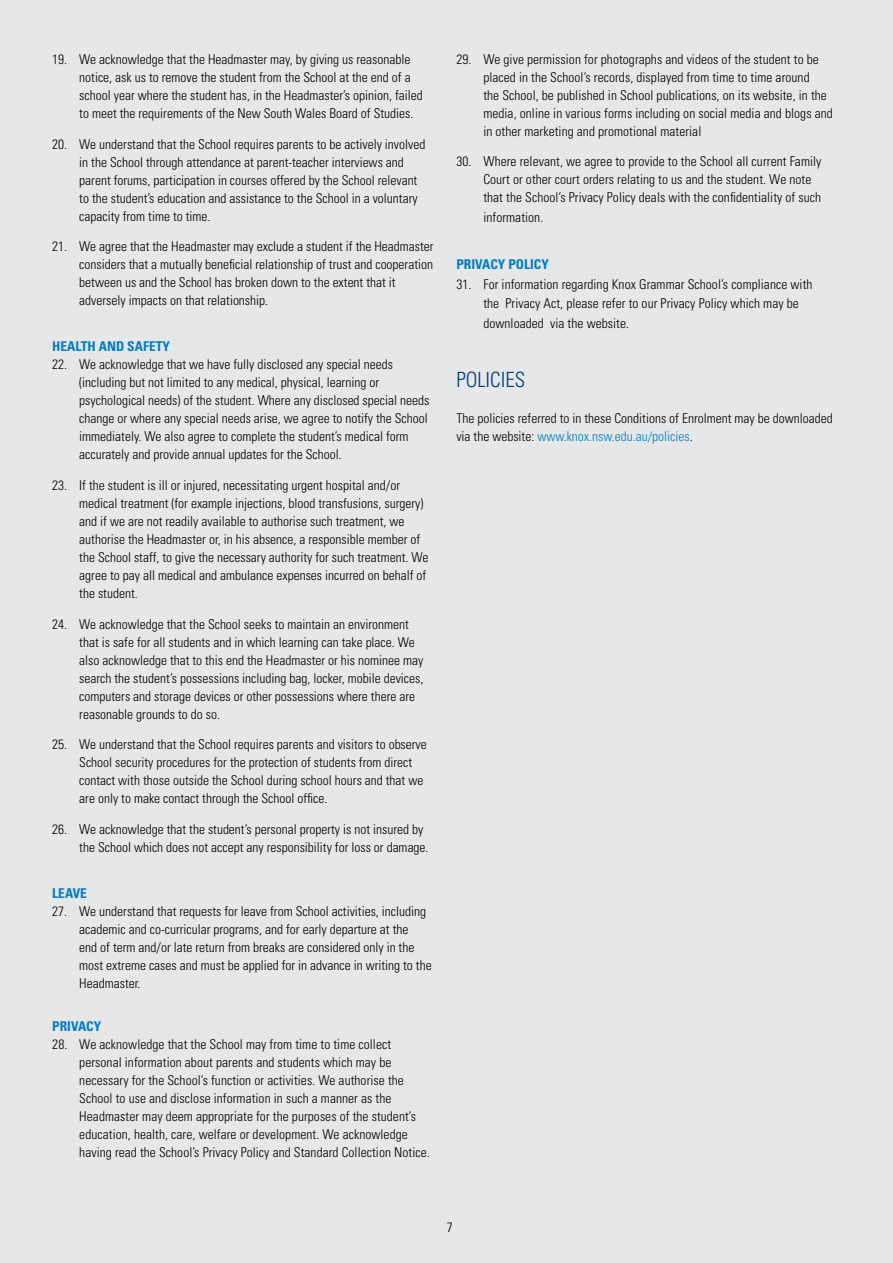
<style>
.page{position:relative;width:893px;height:1263px;background:#e6e7e8}
.page>*{position:absolute;margin:0;border:0;box-sizing:border-box;transform-origin:0 0}
.t1{font:300 condensed 21px "Univers LT Std";color:#003e7e}
.t2{font:300 condensed 13.5px/18px "Univers LT Std";color:#000}
.t3{font:700 condensed 13.5px "Univers LT Std";color:#007dc3}
.s1{color:#007dc3}
</style>
<div class="page">
<p class="t2" style="left:79px;top:50px;width:345px;text-indent:-27px">19. We acknowledge that the Headmaster may, by giving us reasonable notice, ask us to remove the student from the School at the end of a school year where the student has, in the Headmaster’s opinion, failed to meet the requirements of the New South Wales Board of Studies.</p>
<p class="t2" style="left:79px;top:135px;width:348px;text-indent:-27px">20. We understand that the School requires parents to be actively involved in the School through attendance at parent-teacher interviews and parent forums, participation in courses offered by the School relevant to the student’s education and assistance to the School in a voluntary capacity from time to time.</p>
<p class="t2" style="left:79px;top:238px;width:356px;text-indent:-27px">21. We agree that the Headmaster may exclude a student if the Headmaster considers that a mutually beneficial relationship of trust and cooperation between us and the School has broken down to the extent that it adversely impacts on that relationship.</p>
<p class="t3" style="left:52px;top:338px;width:119px">HEALTH AND SAFETY</p>
<p class="t2" style="left:79px;top:355px;width:352px;text-indent:-27px">22. We acknowledge that we have fully disclosed any special needs (including but not limited to any medical, physical, learning or psychological needs) of the student. Where any disclosed special needs change or where any special needs arise, we agree to notify the School immediately. We also agree to complete the student’s medical form accurately and provide annual updates for the School.</p>
<p class="t2" style="left:79px;top:476px;width:351px;text-indent:-27px">23. If the student is ill or injured, necessitating urgent hospital and/or medical treatment (for example injections, blood transfusions, surgery) and if we are not readily available to authorise such treatment, we authorise the Headmaster or, in his absence, a responsible member of the School staff, to give the necessary authority for such treatment. We agree to pay all medical and ambulance expenses incurred on behalf of the student.</p>
<p class="t2" style="left:79px;top:615px;width:346px;text-indent:-27px">24. We acknowledge that the School seeks to maintain an environment that is safe for all students and in which learning can take place. We also acknowledge that to this end the Headmaster or his nominee may search the student’s possessions including bag, locker, mobile devices, computers and storage devices or other possessions where there are reasonable grounds to do so.</p>
<p class="t2" style="left:79px;top:735px;width:349px;text-indent:-27px">25. We understand that the School requires parents and visitors to observe School security procedures for the protection of students from direct contact with those outside the School during school hours and that we are only to make contact through the School office.</p>
<p class="t2" style="left:79px;top:820px;width:351px;text-indent:-27px">26. We acknowledge that the student’s personal property is not insured by the School which does not accept any responsibility for loss or damage.</p>
<p class="t3" style="left:52px;top:885px;width:36px">LEAVE</p>
<p class="t2" style="left:79px;top:902px;width:354px;text-indent:-27px">27. We understand that requests for leave from School activities, including academic and co-curricular programs, and for early departure at the<br>end of term and/or late return from breaks are considered only in the most extreme cases and must be applied for in advance in writing to the Headmaster.</p>
<p class="t3" style="left:52px;top:1018px;width:51px">PRIVACY</p>
<p class="t2" style="left:79px;top:1035px;width:352px;text-indent:-27px">28. We acknowledge that the School may from time to time collect personal information about parents and students which may be necessary for the School’s function or activities. We authorise the School to use and disclose information in such a manner as the Headmaster may deem appropriate for the purposes of the student’s education, health, care, welfare or development. We acknowledge having read the School’s Privacy Policy and Standard Collection Notice.</p>
<p class="t2" style="left:483px;top:50px;width:351px;text-indent:-27px">29. We give permission for photographs and videos of the student to be placed in the School’s records, displayed from time to time around<br>the School, be published in School publications, on its website, in the media, online in various forms including on social media and blogs and in other marketing and promotional material</p>
<p class="t2" style="left:483px;top:153px;width:340px;text-indent:-27px">30. Where relevant, we agree to provide to the School all current Family<br>Court or other court orders relating to us and the student. We note that the School’s Privacy Policy deals with the confidentiality of such</p>
<p class="t2" style="left:483px;top:208px;width:61px">information.</p>
<p class="t3" style="left:456px;top:256px;width:94px">PRIVACY POLICY</p>
<p class="t2" style="left:483px;top:274px;width:331px;line-height:19.5px;text-indent:-27px">31. For information regarding Knox Grammar School’s compliance with the Privacy Act, please refer to our Privacy Policy which may be downloaded via the website.</p>
<h1 class="t1" style="left:456px;top:367px;width:70px">POLICIES</h1>
<p class="t2" style="left:456px;top:409px;width:378px">The policies referred to in these Conditions of Enrolment may be downloaded via the website: <span class="s1">www.knox.nsw.edu.au/policies</span>.</p>
<p class="t2" style="left:447px;top:1218px;width:7px">7</p>
</div>
